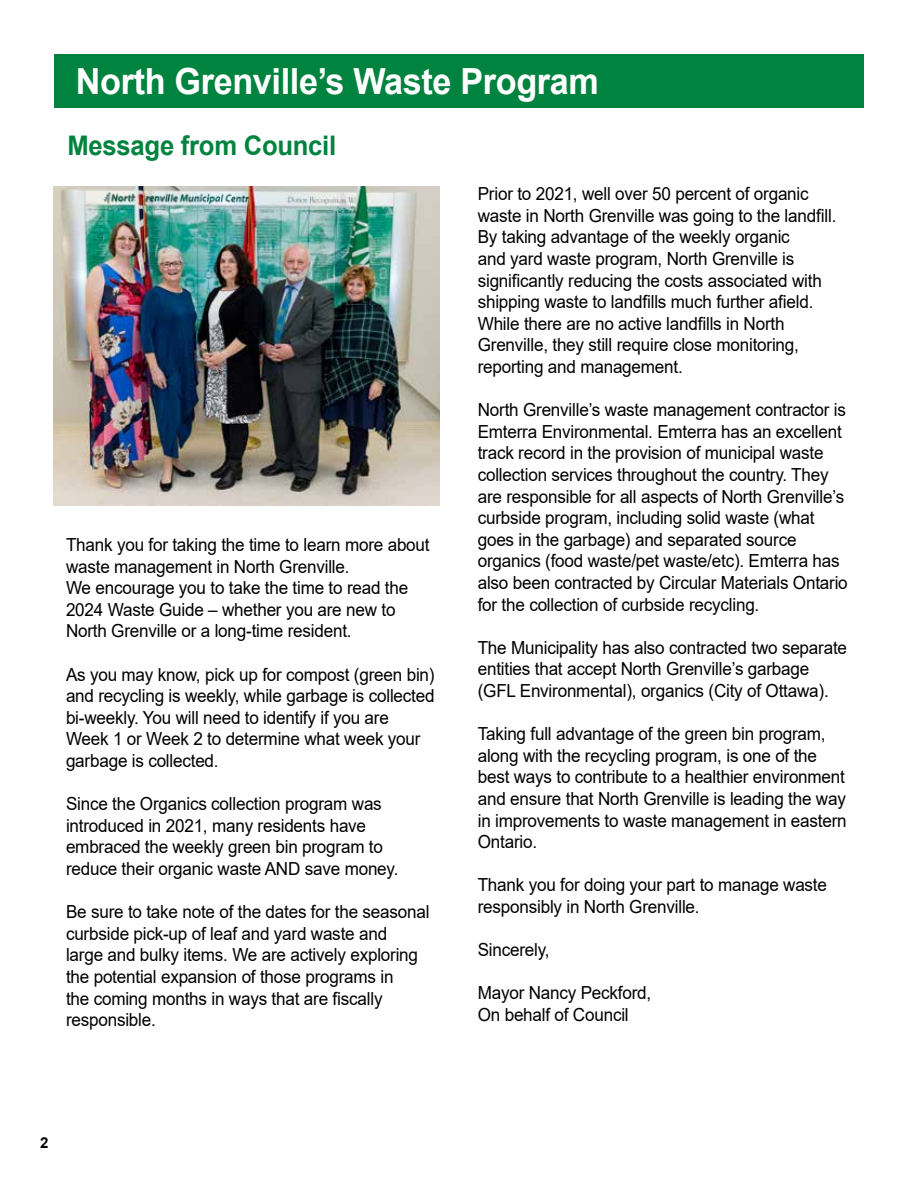
<style>
.page{position:relative;width:918px;height:1188px;background:#fff}
.page>*{position:absolute;margin:0;border:0;box-sizing:border-box;transform-origin:0 0}
.t1{font:700 36px "Arial";letter-spacing:-.01em;color:#fff;scale:.95 1}
.t2{font:700 27px "Arial";letter-spacing:-.01em;color:#00833e;scale:.95 1}
.t3{font:18px/21.6px "Arial";letter-spacing:-.01em;color:#000;scale:.95 1}
.t4{font:700 15px "Arial";color:#000}
</style>
<div class="page">
<div style="left:54px;top:54px;width:810px;height:54px;background:#00833e"></div>
<img style="left:53px;top:186px;width:387px;height:320px">
<h1 class="t1" style="left:76px;top:56px;width:552px">North Grenville’s Waste Program</h1>
<h2 class="t2" style="left:68px;top:126px;width:284px">Message from Council</h2>
<p class="t3" style="left:66px;top:534px;width:384px">Thank you for taking the time to learn more about waste management in North Grenville.<br>We encourage you to take the time to read the 2024 Waste Guide – whether you are new to North Grenville or a long-time resident.</p>
<p class="t3" style="left:66px;top:663px;width:390px">As you may know, pick up for compost (green bin) and recycling is weekly, while garbage is collected bi-weekly. You will need to identify if you are Week 1 or Week 2 to determine what week your garbage is collected.</p>
<p class="t3" style="left:66px;top:793px;width:351px">Since the Organics collection program was introduced in 2021, many residents have embraced the weekly green bin program to reduce their organic waste AND save money.</p>
<p class="t3" style="left:66px;top:901px;width:384px">Be sure to take note of the dates for the seasonal curbside pick-up of leaf and yard waste and<br>large and bulky items. We are actively exploring the potential expansion of those programs in<br>the coming months in ways that are fiscally responsible.</p>
<p class="t3" style="left:478px;top:183px;width:379px">Prior to 2021, well over 50 percent of organic waste in North Grenville was going to the landfill.<br>By taking advantage of the weekly organic<br>and yard waste program, North Grenville is significantly reducing the costs associated with shipping waste to landfills much further afield.<br>While there are no active landfills in North Grenville, they still require close monitoring, reporting and management.</p>
<p class="t3" style="left:478px;top:399px;width:391px">North Grenville’s waste management contractor is Emterra Environmental. Emterra has an excellent track record in the provision of municipal waste collection services throughout the country. They are responsible for all aspects of North Grenville’s curbside program, including solid waste (what goes in the garbage) and separated source organics (food waste/pet waste/etc). Emterra has also been contracted by Circular Materials Ontario for the collection of curbside recycling.</p>
<p class="t3" style="left:478px;top:637px;width:390px">The Municipality has also contracted two separate entities that accept North Grenville’s garbage (GFL Environmental), organics (City of Ottawa).</p>
<p class="t3" style="left:478px;top:723px;width:390px">Taking full advantage of the green bin program, along with the recycling program, is one of the best ways to contribute to a healthier environment and ensure that North Grenville is leading the way in improvements to waste management in eastern Ontario.</p>
<p class="t3" style="left:478px;top:874px;width:369px">Thank you for doing your part to manage waste responsibly in North Grenville.</p>
<p class="t3" style="left:478px;top:939px;width:77px">Sincerely,</p>
<p class="t3" style="left:478px;top:982px;width:184px">Mayor Nancy Peckford,<br>On behalf of Council</p>
<p class="t4" style="left:40px;top:1132px;width:10px">2</p>
</div>
